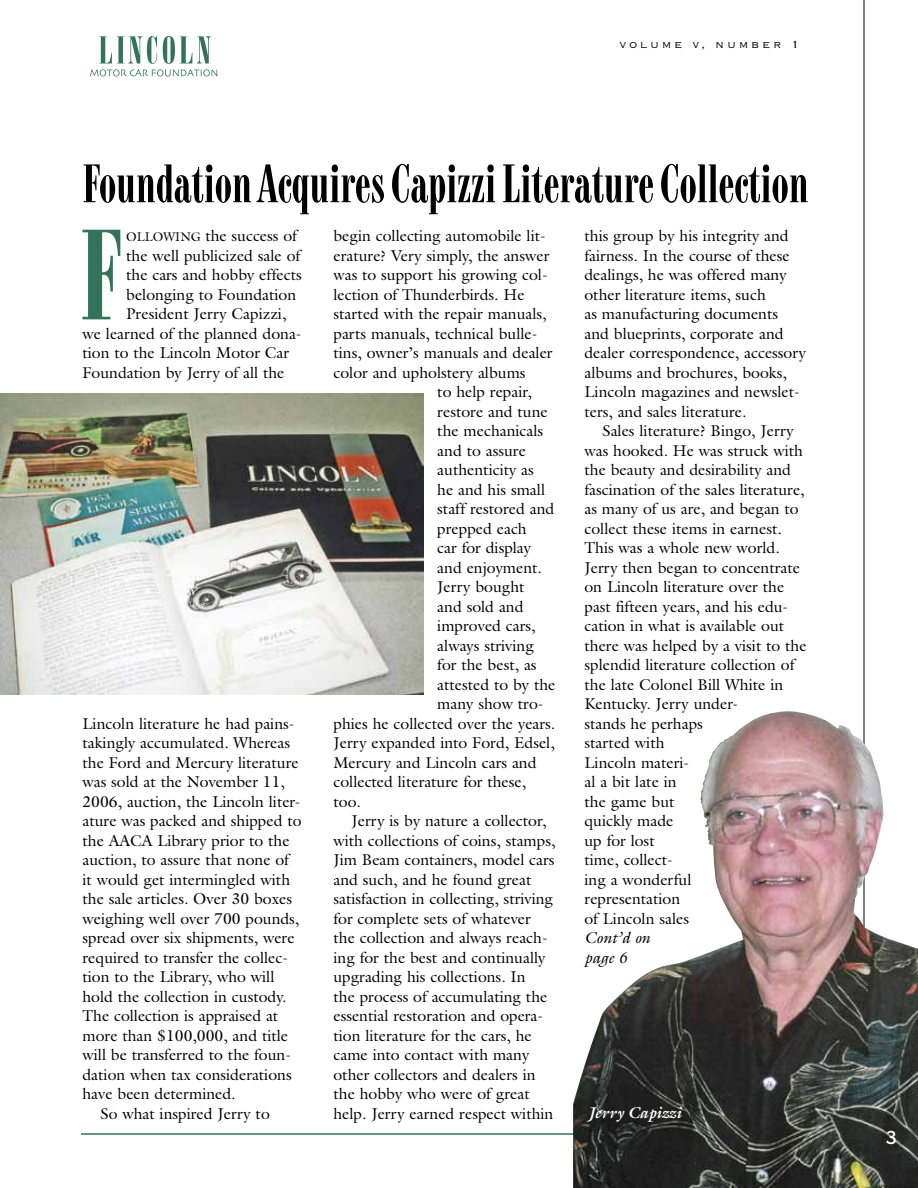
<style>
.page{position:relative;width:918px;height:1188px;background:#fff}
.page>*{position:absolute;margin:0;border:0;box-sizing:border-box;transform-origin:0 0}
.t1{font:121.05px "Modern 735 BT Roman A";color:#33725b}
.t2{font:51px "Modern 735 BT Roman A";color:#000}
.t3{font:18px "Copperplate Thirty AB";color:#fff}
.t4{font:15.75px/19.5px "Galliard";color:#000}
.t5{font:italic 15.75px/19.5px "Galliard";color:#000}
.t6{font:italic 700 15.75px "Galliard";color:#fff}
.t7{font:13.5px "Copperplate Thirty Two BC";letter-spacing:.2em;color:#000}
.s1{font-family:"Galliard Roman SC800";font-size:12.6px}
</style>
<div class="page">
<hr style="left:864px;top:0;width:1px;height:1188px;background:#000">
<hr style="left:81px;top:1133px;width:729px;height:2px;background:#33725b">
<svg style="left:90px;top:36px;width:127px;height:40px"></svg>
<img style="left:573px;top:711px;width:345px;height:477px">
<img style="left:0;top:394px;width:424px;height:301px">
<p class="t7" style="left:620px;top:38px;width:181px">volume v, number 1</p>
<h2 class="t2" style="left:83px;top:154px;width:728px">Foundation Acquires Capizzi Literature Collection</h2>
<h1 class="t1" style="left:80px;top:205px;width:45px">F</h1>
<p class="t4" style="left:126px;top:226px;width:172px"><span class="s1">OLLOWING</span> the success of</p>
<p class="t4" style="left:126px;top:245px;width:176px">the well publicized sale of</p>
<p class="t4" style="left:126px;top:265px;width:177px">the cars and hobby effects</p>
<p class="t4" style="left:126px;top:284px;width:172px">belonging to Foundation</p>
<p class="t4" style="left:126px;top:304px;width:162px">President Jerry Capizzi,</p>
<p class="t4" style="left:82px;top:323px;width:221px">we learned of the planned dona-</p>
<p class="t4" style="left:82px;top:343px;width:208px">tion to the Lincoln Motor Car</p>
<p class="t4" style="left:82px;top:362px;width:204px">Foundation by Jerry of all the</p>
<p class="t4" style="left:82px;top:713px;width:214px">Lincoln literature he had pains-</p>
<p class="t4" style="left:82px;top:733px;width:209px">takingly accumulated. Whereas</p>
<p class="t4" style="left:82px;top:752px;width:218px">the Ford and Mercury literature</p>
<p class="t4" style="left:82px;top:772px;width:204px">was sold at the November 11,</p>
<p class="t4" style="left:82px;top:791px;width:220px">2006, auction, the Lincoln liter-</p>
<p class="t4" style="left:82px;top:811px;width:221px">ature was packed and shipped to</p>
<p class="t4" style="left:82px;top:830px;width:209px">the AACA Library prior to the</p>
<p class="t4" style="left:82px;top:850px;width:208px">auction, to assure that none of</p>
<p class="t4" style="left:82px;top:869px;width:209px">it would get intermingled with</p>
<p class="t4" style="left:82px;top:889px;width:211px">the sale articles. Over 30 boxes</p>
<p class="t4" style="left:82px;top:908px;width:218px">weighing well over 700 pounds,</p>
<p class="t4" style="left:82px;top:928px;width:214px">spread over six shipments, were</p>
<p class="t4" style="left:82px;top:947px;width:207px">required to transfer the collec-</p>
<p class="t4" style="left:82px;top:967px;width:193px">tion to the Library, who will</p>
<p class="t4" style="left:82px;top:986px;width:206px">hold the collection in custody.</p>
<p class="t4" style="left:82px;top:1006px;width:197px">The collection is appraised at</p>
<p class="t4" style="left:82px;top:1025px;width:207px">more than $100,000, and title</p>
<p class="t4" style="left:82px;top:1045px;width:210px">will be transferred to the foun-</p>
<p class="t4" style="left:82px;top:1064px;width:211px">dation when tax considerations</p>
<p class="t4" style="left:82px;top:1084px;width:155px">have been determined.</p>
<p class="t4" style="left:100px;top:1103px;width:171px">So what inspired Jerry to</p>
<p class="t4" style="left:334px;top:226px;width:214px">begin collecting automobile lit-</p>
<p class="t4" style="left:334px;top:245px;width:217px">erature? Very simply, the answer</p>
<p class="t4" style="left:334px;top:265px;width:216px">was to support his growing col-</p>
<p class="t4" style="left:334px;top:284px;width:193px">lection of Thunderbirds. He</p>
<p class="t4" style="left:334px;top:304px;width:215px">started with the repair manuals,</p>
<p class="t4" style="left:334px;top:323px;width:206px">parts manuals, technical bulle-</p>
<p class="t4" style="left:334px;top:343px;width:221px">tins, owner’s manuals and dealer</p>
<p class="t4" style="left:334px;top:362px;width:194px">color and upholstery albums</p>
<p class="t4" style="left:437px;top:382px;width:96px">to help repair,</p>
<p class="t4" style="left:437px;top:401px;width:112px">restore and tune</p>
<p class="t4" style="left:437px;top:421px;width:107px">the mechanicals</p>
<p class="t4" style="left:437px;top:440px;width:90px">and to assure</p>
<p class="t4" style="left:437px;top:460px;width:98px">authenticity as</p>
<p class="t4" style="left:437px;top:479px;width:109px">he and his small</p>
<p class="t4" style="left:437px;top:499px;width:119px">staff restored and</p>
<p class="t4" style="left:437px;top:518px;width:91px">prepped each</p>
<p class="t4" style="left:437px;top:538px;width:95px">car for display</p>
<p class="t4" style="left:437px;top:557px;width:106px">and enjoyment.</p>
<p class="t4" style="left:437px;top:577px;width:89px">Jerry bought</p>
<p class="t4" style="left:437px;top:596px;width:88px">and sold and</p>
<p class="t4" style="left:437px;top:616px;width:100px">improved cars,</p>
<p class="t4" style="left:437px;top:635px;width:98px">always striving</p>
<p class="t4" style="left:437px;top:655px;width:101px">for the best, as</p>
<p class="t4" style="left:437px;top:674px;width:120px">attested to by the</p>
<p class="t4" style="left:437px;top:694px;width:108px">many show tro-</p>
<p class="t4" style="left:334px;top:713px;width:223px">phies he collected over the years.</p>
<p class="t4" style="left:334px;top:733px;width:223px">Jerry expanded into Ford, Edsel,</p>
<p class="t4" style="left:334px;top:752px;width:205px">Mercury and Lincoln cars and</p>
<p class="t4" style="left:334px;top:772px;width:194px">collected literature for these,</p>
<p class="t4" style="left:334px;top:791px;width:29px">too.</p>
<p class="t4" style="left:352px;top:811px;width:197px">Jerry is by nature a collector,</p>
<p class="t4" style="left:334px;top:830px;width:223px">with collections of coins, stamps,</p>
<p class="t4" style="left:334px;top:850px;width:223px">Jim Beam containers, model cars</p>
<p class="t4" style="left:334px;top:869px;width:199px">and such, and he found great</p>
<p class="t4" style="left:334px;top:889px;width:221px">satisfaction in collecting, striving</p>
<p class="t4" style="left:334px;top:908px;width:199px">for complete sets of whatever</p>
<p class="t4" style="left:334px;top:928px;width:216px">the collection and always reach-</p>
<p class="t4" style="left:334px;top:947px;width:213px">ing for the best and continually</p>
<p class="t4" style="left:334px;top:967px;width:194px">upgrading his collections. In</p>
<p class="t4" style="left:334px;top:986px;width:215px">the process of accumulating the</p>
<p class="t4" style="left:334px;top:1006px;width:211px">essential restoration and opera-</p>
<p class="t4" style="left:334px;top:1025px;width:200px">tion literature for the cars, he</p>
<p class="t4" style="left:334px;top:1045px;width:197px">came into contact with many</p>
<p class="t4" style="left:334px;top:1064px;width:204px">other collectors and dealers in</p>
<p class="t4" style="left:334px;top:1084px;width:198px">the hobby who were of great</p>
<p class="t4" style="left:334px;top:1103px;width:221px">help. Jerry earned respect within</p>
<p class="t4" style="left:585px;top:226px;width:223px">this group by his integrity and fairness. In the course of these dealings, he was offered many other literature items, such<br>as manufacturing documents and blueprints, corporate and dealer correspondence, accessory albums and brochures, books,<br>Lincoln magazines and newslet&shy;ters, and sales literature.</p>
<p class="t4" style="left:585px;top:421px;width:224px;text-indent:18px">Sales literature? Bingo, Jerry was hooked. He was struck with the beauty and desirability and fascination of the sales literature, as many of us are, and began to collect these items in earnest.<br>This was a whole new world.<br>Jerry then began to concentrate on Lincoln literature over the past fifteen years, and his edu&shy;cation in what is available out there was helped by a visit to the splendid literature collection of the late Colonel Bill White in<br>Kentucky. Jerry under-<br>stands he perhaps<br>started with<br>Lincoln materi-<br>al a bit late in<br>the game but<br>quickly made<br>up for lost<br>time, collect-<br>ing a wonderful<br>representation<br>of Lincoln sales</p>
<p class="t5" style="left:585px;top:928px;width:67px">Cont’d on page 6</p>
<p class="t6" style="left:588px;top:1103px;width:95px">Jerry Capizzi</p>
<p class="t3" style="left:886px;top:1127px;width:12px">3</p>
</div>
